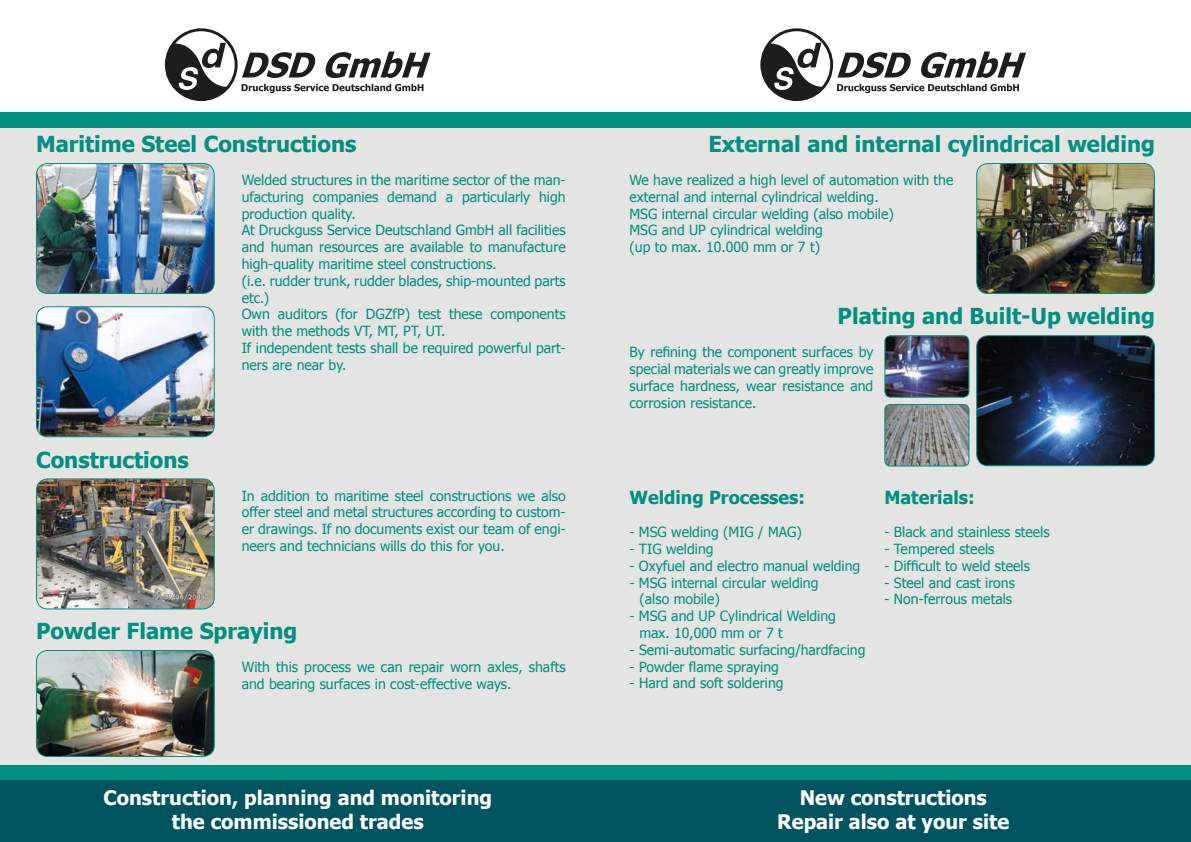
<style>
.page{position:relative;width:1191px;height:842px;background:#fff}
.page>*{position:absolute;margin:0;border:0;box-sizing:border-box;transform-origin:0 0}
.t1{font:700 22px "Tahoma";color:#008f81}
.t2{font:700 20px/24px "Tahoma";color:#fff;text-align:center}
.t3{font:700 18px "Tahoma";color:#008f81}
.t4{font:14px/16.8px "Tahoma";color:#008f81}
</style>
<div class="page">
<div style="left:0;top:120px;width:1191px;height:722px;background:#e4e4e3"></div>
<div style="left:0;top:113px;width:1191px;height:15px;background:#008f81"></div>
<div style="left:0;top:765px;width:1191px;height:16px;background:#008f81"></div>
<div style="left:0;top:781px;width:1191px;height:61px;background:#00545f"></div>
<svg style="left:165px;top:28px;width:265px;height:73px"></svg>
<svg style="left:760px;top:28px;width:266px;height:73px"></svg>
<img style="left:36px;top:163px;width:178px;height:130px">
<div style="left:36px;top:163px;width:179px;height:131px;border:1px solid #008f81;border-radius:11px"></div>
<img style="left:976px;top:163px;width:178px;height:130px">
<div style="left:976px;top:163px;width:179px;height:131px;border:1px solid #008f81;border-radius:11px"></div>
<img style="left:976px;top:336px;width:178px;height:130px">
<div style="left:976px;top:335px;width:179px;height:131px;border:1px solid #008f81;border-radius:11px"></div>
<img style="left:885px;top:404px;width:84px;height:62px">
<div style="left:884px;top:404px;width:85px;height:62px;border:1px solid #008f81;border-radius:5px"></div>
<img style="left:886px;top:336px;width:83px;height:61px">
<div style="left:884px;top:335px;width:85px;height:63px;border:1px solid #008f81;border-radius:6px"></div>
<img style="left:36px;top:480px;width:178px;height:129px">
<div style="left:36px;top:478px;width:179px;height:131px;border:1px solid #008f81;border-radius:11px"></div>
<img style="left:36px;top:650px;width:178px;height:106px">
<div style="left:36px;top:650px;width:179px;height:107px;border:1px solid #008f81;border-radius:11px"></div>
<img style="left:36px;top:307px;width:178px;height:130px">
<div style="left:36px;top:306px;width:179px;height:131px;border:1px solid #008f81;border-radius:11px"></div>
<h1 class="t1" style="left:36px;top:129px;width:322px">Maritime Steel Constructions</h1>
<h1 class="t1" style="left:708px;top:129px;width:448px">External and internal cylindrical welding</h1>
<h1 class="t1" style="left:36px;top:444px;width:154px">Constructions</h1>
<p class="t4" style="left:242px;top:171px;width:325px">Welded structures in the maritime sector of the man&shy;ufacturing companies demand a particularly high production quality.<br>At Druckguss Service Deutschland GmbH all facilities and human resources are available to manufacture high-quality maritime steel constructions.<br>(i.e. rudder trunk, rudder blades, ship-mounted parts etc.)<br>Own auditors (for DGZfP) test these components with the methods VT, MT, PT, UT.<br>If independent tests shall be required powerful part&shy;ners are near by.</p>
<p class="t4" style="left:629px;top:171px;width:325px">We have realized a high level of automation with the external and internal cylindrical welding.<br>MSG internal circular welding (also mobile)<br>MSG and UP cylindrical welding<br>(up to max. 10.000 mm or 7 t)</p>
<h1 class="t1" style="left:837px;top:301px;width:319px">Plating and Built-Up welding</h1>
<p class="t4" style="left:629px;top:343px;width:245px;text-align:justify">By refining the component surfaces by special materials we can greatly improve surface hardness, wear resistance and corrosion resistance.</p>
<p class="t4" style="left:242px;top:486px;width:325px;text-align:justify">In addition to maritime steel constructions we also offer steel and metal structures according to custom&shy;er drawings. If no documents exist our team of engi&shy;neers and technicians wills do this for you.</p>
<h1 class="t1" style="left:36px;top:616px;width:263px">Powder Flame Spraying</h1>
<p class="t4" style="left:242px;top:658px;width:325px">With this process we can repair worn axles, shafts and bearing surfaces in cost-effective ways.</p>
<h2 class="t2" style="left:103px;top:784px;width:390px">Construction, planning and monitoring the commissioned trades</h2>
<p class="t3" style="left:629px;top:484px;width:177px">Welding Processes:</p>
<p class="t4" style="left:629px;top:523px;width:174px">- MSG welding (MIG / MAG)</p>
<p class="t4" style="left:629px;top:540px;width:86px">- TIG welding</p>
<p class="t4" style="left:629px;top:557px;width:232px">- Oxyfuel and electro manual welding</p>
<p class="t4" style="left:639px;top:573px;width:180px;text-indent:-10px">- MSG internal circular welding (also mobile)</p>
<p class="t4" style="left:639px;top:607px;width:198px;text-indent:-10px">- MSG and UP Cylindrical Welding max. 10,000 mm or 7 t</p>
<p class="t4" style="left:629px;top:641px;width:237px">- Semi-automatic surfacing/hardfacing</p>
<p class="t4" style="left:629px;top:657px;width:151px">- Powder flame spraying</p>
<p class="t4" style="left:629px;top:674px;width:155px">- Hard and soft soldering</p>
<p class="t3" style="left:884px;top:484px;width:92px">Materials:</p>
<p class="t4" style="left:884px;top:523px;width:167px">- Black and stainless steels</p>
<p class="t4" style="left:884px;top:540px;width:112px">- Tempered steels</p>
<p class="t4" style="left:884px;top:557px;width:147px">- Difficult to weld steels</p>
<p class="t4" style="left:884px;top:573px;width:132px">- Steel and cast irons</p>
<p class="t4" style="left:884px;top:590px;width:129px">- Non-ferrous metals</p>
<h2 class="t2" style="left:777px;top:784px;width:233px">New constructions<br>Repair also at your site</h2>
</div>
